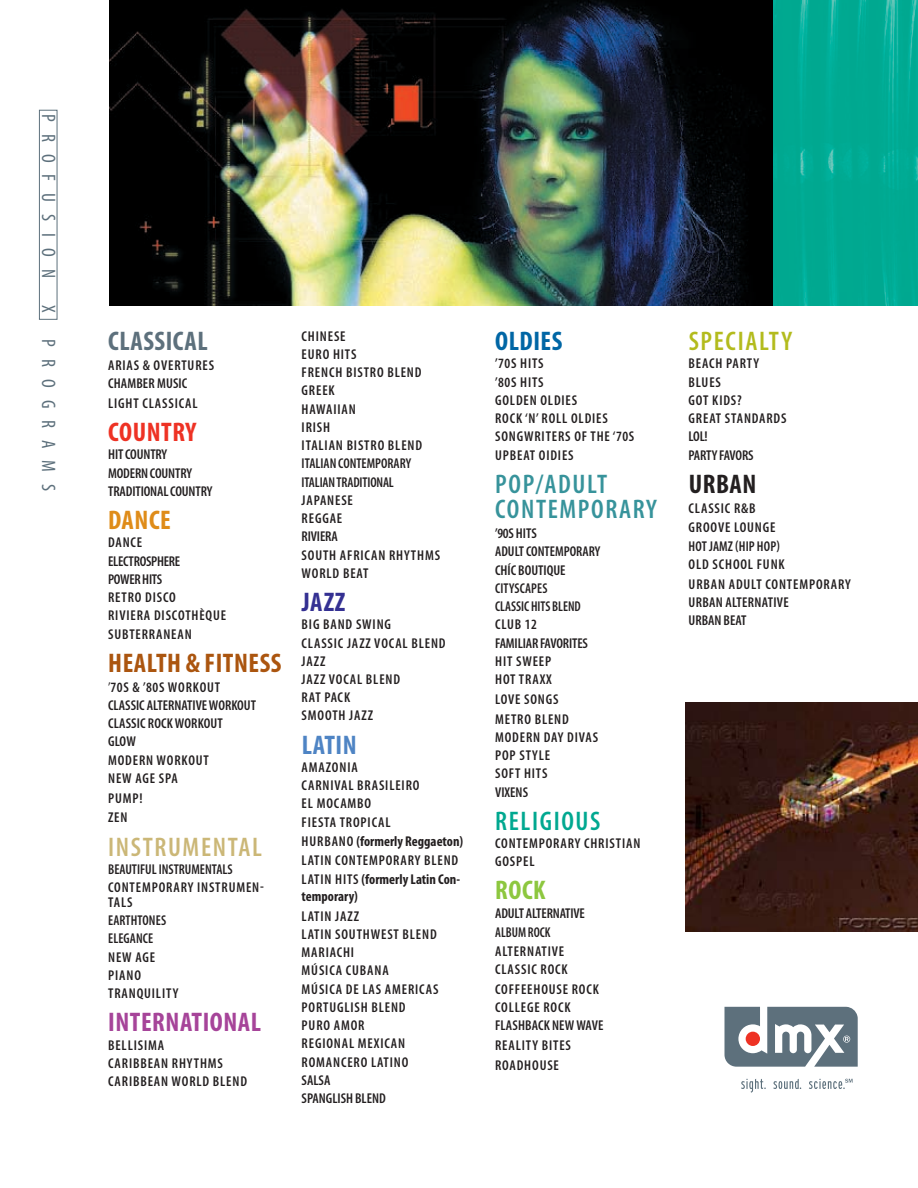
<style>
.page{position:relative;width:918px;height:1188px;background:#fff}
.page>*{position:absolute;margin:0;border:0;box-sizing:border-box;transform-origin:0 0}
.t1{font:600 condensed 27px/25.5px "Myriad Pro";letter-spacing:.06em;color:#37939b}
.t2{font:700 condensed 27px "Myriad Pro";color:#ab550f}
.t3{font:700 condensed 27px "Myriad Pro";letter-spacing:.02em;color:#a64499}
.t4{font:600 condensed 27px "Myriad Pro";color:#cbb777}
.t5{font:700 condensed 27px "Myriad Pro";letter-spacing:.02em;color:#5d707c}
.t6{font:600 condensed 27px "Myriad Pro";letter-spacing:.06em;color:#00a890}
.t7{font:600 condensed 27px "Myriad Pro";letter-spacing:.06em;color:#b3bb1d}
.t8{font:700 condensed 27px "Myriad Pro";letter-spacing:.02em;color:#ee3224}
.t9{font:700 condensed 27px "Myriad Pro";color:#0066a5}
.t10{font:700 condensed 27px "Myriad Pro";letter-spacing:.02em;color:#df8c19}
.t11{font:700 condensed 27px "Myriad Pro";color:#4e84c4}
.t12{font:700 condensed 27px "Myriad Pro";color:#231f20}
.t13{font:700 condensed 27px "Myriad Pro";color:#343092}
.t14{font:700 condensed 27px "Myriad Pro";color:#8dc73f}
.t15{font:condensed 19.5px "Myriad Pro";letter-spacing:.61em;color:#5d707c}
.t16{font:600 condensed 14.25px/18.3px "Myriad Pro";letter-spacing:.06em;color:#231f20}
.t17{font:600 condensed 14.25px/18.3px "Myriad Pro";color:#231f20}
.t18{font:600 condensed 14.25px/18.3px "Myriad Pro";letter-spacing:.01em;color:#231f20}
.t19{font:600 condensed 14.25px/18.3px "Myriad Pro";letter-spacing:-.01em;color:#231f20}
.t20{font:600 condensed 14.25px/18.3px "Myriad Pro";letter-spacing:.035em;color:#231f20}
.t21{font:600 condensed 14.25px/18.3px "Myriad Pro";letter-spacing:.025em;color:#231f20;scale:.96 1}
.t22{font:600 condensed 14.25px/18.3px "Myriad Pro";letter-spacing:.04em;color:#231f20}
.t23{font:700 condensed 14.25px/16.5px "Myriad Pro";color:#231f20}
.t24{font:600 condensed 14.25px/18.3px "Myriad Pro";letter-spacing:.06em;color:#231f20;scale:.96 1}
.s1{font-weight:400}
.s2{font-weight:700}
.s3{font-weight:600}
</style>
<div class="page">
<div style="left:39px;top:110px;width:18px;height:210px;border:1px solid #5d707c"></div>
<svg style="left:741px;top:1079px;width:25px;height:14px"></svg>
<svg style="left:773px;top:1079px;width:28px;height:10px"></svg>
<svg style="left:725px;top:1007px;width:133px;height:60px"></svg>
<svg style="left:809px;top:1079px;width:44px;height:10px"></svg>
<img style="left:109px;top:0;width:665px;height:306px">
<svg style="left:774px;top:0;width:144px;height:306px;background:#01aa93"></svg>
<img style="left:686px;top:702px;width:232px;height:230px">
<h2 class="t15" style="left:61px;top:114px;width:165px;rotate:90deg">PROFUSION</h2>
<h2 class="t15" style="left:61px;top:305px;width:9px;rotate:90deg">X</h2>
<h2 class="t15" style="left:61px;top:339px;width:153px;rotate:90deg">PROGRAMS</h2>
<h1 class="t5" style="left:108px;top:324px;width:101px">CLASSICAL</h1>
<p class="t16" style="left:108px;top:356px;width:107px">ARIAS &amp; OVERTURES<br>CHAMBER MUSIC</p>
<p class="t16" style="left:108px;top:394px;width:78px">LIGHT CLASSICAL</p>
<h1 class="t8" style="left:108px;top:415px;width:90px">COUNTRY</h1>
<p class="t19" style="left:108px;top:445px;width:106px">HIT COUNTRY<br>MODERN COUNTRY<br>TRADITIONAL COUNTRY</p>
<h1 class="t10" style="left:108px;top:503px;width:64px">DANCE</h1>
<p class="t16" style="left:108px;top:533px;width:120px">DANCE<br>ELECTROSPHERE<br>POWER HITS<br>RETRO DISCO<br>RIVIERA DISCOTHÈQUE<br>SUBTERRANEAN</p>
<h1 class="t2" style="left:108px;top:646px;width:26px">HEALT</h1>
<h1 class="t2" style="left:167px;top:646px;width:61px">H &amp; FITNESS</h1>
<p class="t18" style="left:108px;top:677px;width:150px"><span class="s1">’</span>70S &amp; ’80S WO RKOUT<br>CLASSIC ALTERNATIVE WORKOUT<br>CLASSIC ROCK WORKOUT<br>GLO W<br>MODERN WORKOUT<br>NEW AGE SPA</p>
<p class="t16" style="left:108px;top:788px;width:9px">PUMP</p>
<p class="t16" style="left:139px;top:788px;width:5px">!</p>
<p class="t16" style="left:108px;top:808px;width:21px">ZEN</p>
<h1 class="t4" style="left:108px;top:830px;width:14px">INSTRUMENT</h1>
<h1 class="t4" style="left:238px;top:830px;width:25px">AL</h1>
<p class="t21" style="left:108px;top:860px;width:164px">BEAUTIFUL INSTRUMENTALS<br>CONTEMPORARY INSTRUMEN-</p>
<p class="t22" style="left:108px;top:893px;width:72px">TALS<br>EARTHTONES<br>ELEGANCE<br>NEW AGE<br>PIANO<br>TRANQUILITY</p>
<h1 class="t3" style="left:108px;top:1006px;width:154px">INTERNATIONAL</h1>
<p class="t16" style="left:108px;top:1036px;width:140px">BELLISIMA<br>CARIBBEAN RHYTHMS<br>CARIBBEAN WORLD BLEND</p>
<p class="t16" style="left:302px;top:327px;width:140px">CHINESE<br>EURO HITS<br>FRENCH BISTRO BLEND<br>GREEK<br>HAWAIIAN<br>IRISH<br>ITALIAN BISTRO BLEND<br>ITALIAN CONTEMPORARY<br>ITALIAN TRADITIONAL<br>JAPANESE<br>REGGAE<br>RIVIERA<br>SOUTH AFRICAN RHYTHMS<br>WORLD BEAT</p>
<h1 class="t13" style="left:302px;top:585px;width:45px">JAZZ</h1>
<p class="t16" style="left:302px;top:615px;width:91px">BIG BAND SWING<br>CLASSIC JAZZ VOCAL</p>
<p class="t16" style="left:411px;top:633px;width:36px">BLEND</p>
<p class="t16" style="left:302px;top:652px;width:35px">JAZZ<br>JAZZ VOCAL</p>
<p class="t16" style="left:366px;top:670px;width:36px">BLEND</p>
<p class="t16" style="left:302px;top:688px;width:60px">RAT PAC K<br>SMOOTH JAZZ</p>
<h1 class="t11" style="left:302px;top:728px;width:56px">LATIN</h1>
<p class="t16" style="left:302px;top:758px;width:119px">AMAZONIA<br>CARNIVAL BRASILEIRO<br>EL MOCAMBO<br>FIESTA TROPICAL</p>
<p class="t16" style="left:302px;top:832px;width:163px">H URBANO <span class="s2">(FORMERLY REGGAETON)<br></span>LATIN CONTEMPORARY BLEND</p>
<p class="t23" style="left:302px;top:871px;width:160px"><span class="s3">LATIN H ITS</span> (FORMERLY LATIN CON-<br>TEMPORARY)</p>
<p class="t16" style="left:302px;top:907px;width:138px">LATIN JAZZ<br>LATIN SOUTHWEST BLEND<br>MARIACHI<br>MÚSICA CUBANA<br>MÚSICA DE LAS AMERICAS<br>PORTUGLISH BLEND<br>PURO AMOR<br>REGIONAL MEXICAN<br>ROMANCERO LATINO<br>SALSA<br>SPANGLISH BLEND</p>
<h1 class="t9" style="left:495px;top:324px;width:69px">OLDIES</h1>
<p class="t16" style="left:495px;top:354px;width:84px">’70S HITS<br>’80S HITS<br>GOLDEN OLDIES<br>ROCK ‘N’ ROLL</p>
<p class="t16" style="left:495px;top:409px;width:141px;text-indent:76px">OLDIES<br>SONGWRITERS OF THE ‘70S<br>UPBEAT OIDIES</p>
<h1 class="t1" style="left:495px;top:471px;width:163px">POP/ADULT<br>CONTEMPORARY</h1>
<p class="t17" style="left:495px;top:524px;width:107px">’90S HITS<br>ADULT CONTEMPORARY<br>CHÍC BOUTIQUE<br>CITYSCAPES<br>CLASSIC HITS BLEND<br>CLUB 12<br>FAMILIAR FAVORITES<br>HIT SWEEP<br>HOT TRAXX</p>
<p class="t16" style="left:495px;top:689px;width:75px;line-height:19.8px">LOVE SONGS<br>METRO BLEND</p>
<p class="t16" style="left:495px;top:728px;width:105px">MODERN DAY DIVAS<br>PO P STYLE<br>SOFT HITS<br>VIXENS</p>
<h1 class="t6" style="left:495px;top:804px;width:107px">RELIGIOUS</h1>
<p class="t16" style="left:495px;top:834px;width:147px">CONTEMPORARY CHRISTIAN<br>GOSPEL</p>
<h1 class="t14" style="left:495px;top:874px;width:52px">ROCK</h1>
<p class="t19" style="left:495px;top:903px;width:91px;line-height:19.8px">ADULT ALTERNATIVE<br>ALBUM ROCK</p>
<p class="t16" style="left:495px;top:942px;width:74px">ALTERNATIVE<br>CLASSIC ROCK</p>
<p class="t16" style="left:495px;top:980px;width:110px">COFFEEHOUSE ROCK<br>COLLEGE ROCK<br>FLASHBACK NEW WAVE</p>
<p class="t16" style="left:495px;top:1035px;width:77px;line-height:19.8px">REALITY BITES<br>ROADHOUSE</p>
<h1 class="t7" style="left:689px;top:325px;width:105px">SPECIALTY</h1>
<p class="t16" style="left:689px;top:354px;width:99px">BEACH PARTY<br>BLUES<br>GOT KIDS?<br>GREAT STANDARDS<br>LOL !<br>PARTY FAVORS</p>
<h1 class="t12" style="left:689px;top:467px;width:69px">URBAN</h1>
<p class="t16" style="left:689px;top:498px;width:88px;line-height:19.8px">CLASSIC R&amp;B<br>GROOVE LOUNGE</p>
<p class="t24" style="left:689px;top:537px;width:102px">HOT JAMZ (HIP HOP)<br>OLD SCHOOL FUNK</p>
<p class="t20" style="left:689px;top:575px;width:164px">URBAN ADULT CONTEMPORARY<br>URBAN ALTERNATIVE<br>URBAN BEAT</p>
</div>
